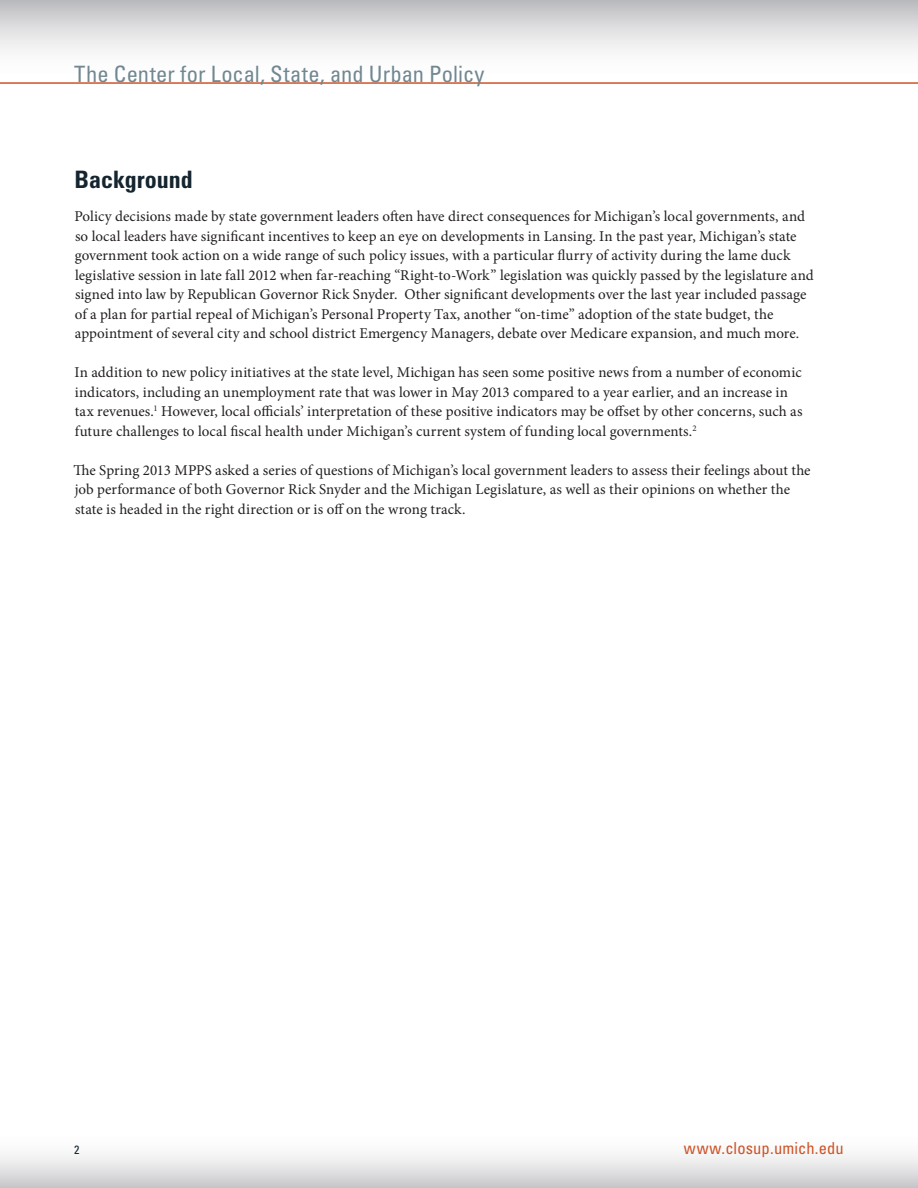
<style>
.page{position:relative;width:918px;height:1188px;background:#fff}
.page>*{position:absolute;margin:0;border:0;box-sizing:border-box;transform-origin:0 0}
.sub_title{font:700 condensed 24px "Univers LT Pro";color:#14252f}
.t1{font:condensed 22.5px "Univers LT Pro";letter-spacing:.005em;color:#718791}
.t2{font:condensed 16.5px "Univers LT Pro";letter-spacing:.01em;color:#ce5327}
.t3{font:15px/19.5px "Minion Pro";color:#231f20}
.inside_footer_-_left{font:condensed 12px "Univers LT Pro";color:#14252f}
</style>
<div class="page">
<div style="left:0;top:1127px;width:918px;height:61px;background:linear-gradient(to bottom,#fff,#cfcfd1)"></div>
<div style="left:0;top:0;width:918px;height:84px;background:linear-gradient(to bottom,#c3c3c6,#fff)"></div>
<hr style="left:0;top:82px;width:918px;height:2px;background:#ce5327">
<h2 class="t1" style="left:74px;top:59px;width:412px">The Center for Local, State, and Urban Policy</h2>
<p class="sub_title" style="left:75px;top:165px;width:120px">Background</p>
<p class="t3" style="left:74px;top:207px;width:741px">Policy decisions made by state government leaders often have direct consequences for Michigan’s local governments, and so local leaders have significant incentives to keep an eye on developments in Lansing. In the past year, Michigan’s state government took action on a wide range of such policy issues, with a particular flurry of activity during the lame duck legislative session in late fall 2012 when far-reaching “Right-to-Work” legislation was quickly passed by the legislature and signed into law by Republican Governor Rick Snyder. Other significant developments over the last year included passage of a plan for partial repeal of Michigan’s Personal Property Tax, another “on-time” adoption of the state budget, the appointment of several city and school district Emergency Managers, debate over Medicare expansion, and much more.</p>
<p class="t3" style="left:74px;top:363px;width:730px">In addition to new policy initiatives at the state level, Michigan has seen some positive news from a number of economic indicators, including an unemployment rate that was lower in May 2013 compared to a year earlier, and an increase in tax revenues.<sup>1</sup> However, local officials’ interpretation of these positive indicators may be offset by other concerns, such as future challenges to local fiscal health under Michigan’s current system of funding local governments.<sup>2</sup></p>
<p class="t3" style="left:73px;top:460px;width:739px">The Spring 2013 MPPS asked a series of questions of Michigan’s local government leaders to assess their feelings about the job performance of both Governor Rick Snyder and the Michigan Legislature, as well as their opinions on whether the state is headed in the right direction or is off on the wrong track.</p>
<p class="inside_footer_-_left" style="left:74px;top:1142px;width:7px">2</p>
<p class="t2" style="left:684px;top:1138px;width:161px">www.closup.umich.edu</p>
</div>
